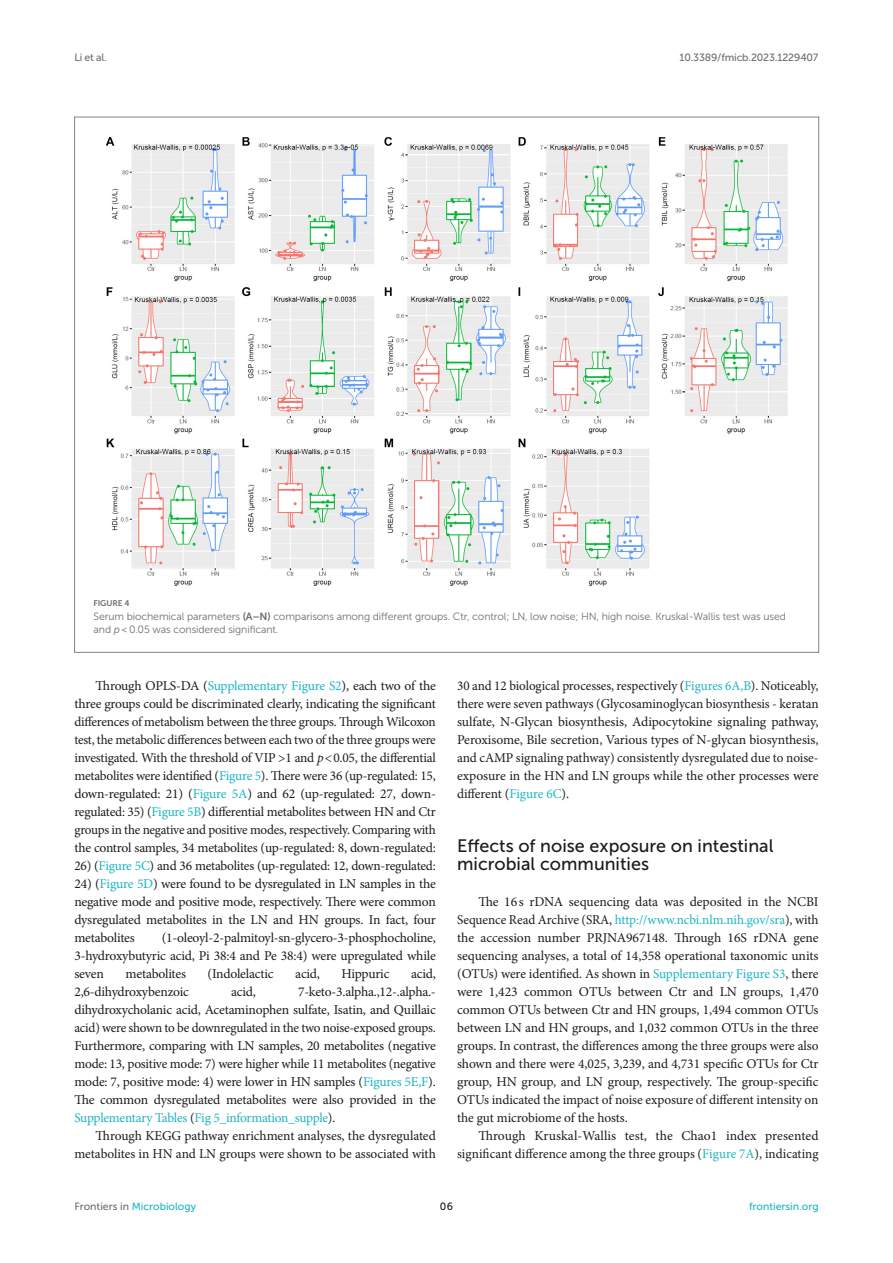
<style>
.page{position:relative;width:893px;height:1263px;background:#fff}
.page>*{position:absolute;margin:0;border:0;box-sizing:border-box;transform-origin:0 0}
.HEAD_2{font:18px/18px "Museo Sans 500";color:#1b1c1b}
.TEXT{font:13.5px/18px "Minion Pro";letter-spacing:-.015em;color:#1b1c1b;text-align:justify}
.TEXT_FLUSH{font:13.5px/18px "Minion Pro";letter-spacing:-.01em;color:#1b1c1b;text-align:justify}
.TEXT-2{font:13.5px/18px "Minion Pro";letter-spacing:.005em;color:#1b1c1b;text-align:right}
.FIG_LEG{font:10.5px/13.5px "Museo Sans 300";letter-spacing:-.01em;color:#706f70}
.t1{font:10.5px "Museo Sans 500";color:#1db5c3}
.t2{font:10.5px "Museo Sans 500";letter-spacing:-.015em;color:#706f70}
.t3{font:10.5px "Museo Sans 500";color:#1b1c1b}
.FIG_HD{font:8.25px "Museo Sans 700";letter-spacing:-.01em;color:#706f70}
.s1{font-family:"Museo Sans 700"}
.s2{font-style:italic}
.s3{color:#1db5c3}
.s4{color:#706f70}
</style>
<div class="page">
<img style="left:106px;top:137px;width:682px;height:449px">
<p class="t2" style="left:74px;top:51px;width:34px">Li et al.</p>
<p class="t2" style="left:679px;top:51px;width:141px">10.3389/fmicb.2023.1229407</p>
<p class="FIG_HD" style="left:94px;top:599px;width:37px">FIGURE 4</p>
<p class="FIG_LEG" style="left:94px;top:610px;width:694px">Serum biochemical parameters <span class="s1">(A–N)</span> comparisons among different groups. Ctr, control; LN, low noise; HN, high noise. Kruskal-Wallis test was used and <span class="s2">p</span> &lt; 0.05 was considered significant.</p>
<p class="TEXT" style="left:74px;top:677px;width:363px;text-indent:21px">Through OPLS-DA (<span class="s3">Supplementary Figure S2</span>), each two of the three groups could be discriminated clearly, indicating the significant differences of metabolism between the three groups. Through Wilcoxon test, the metabolic differences between each two of the three groups were investigated. With the threshold of VIP &gt;1 and <span class="s2">p</span>&lt;0.05, the differential metabolites were identified (<span class="s3">Figure 5</span>). There were 36 (up-regulated: 15, down-regulated: 21) (<span class="s3">Figure 5A</span>) and 62 (up-regulated: 27, down&shy;regulated: 35) (<span class="s3">Figure 5B</span>) differential metabolites between HN and Ctr groups in the negative and positive modes, respectively. Comparing with the control samples, 34 metabolites (up-regulated: 8, down-regulated:</p>
<p class="TEXT" style="left:74px;top:857px;width:363px">26) (<span class="s3">Figure 5C</span>) and 36 metabolites (up-regulated: 12, down-regulated:</p>
<p class="TEXT" style="left:74px;top:875px;width:363px">24) (<span class="s3">Figure 5D</span>) were found to be dysregulated in LN samples in the negative mode and positive mode, respectively. There were common dysregulated metabolites in the LN and HN groups. In fact, four metabolites</p>
<p class="TEXT" style="left:74px;top:929px;width:363px;text-indent:87px">(1-oleoyl-2-palmitoyl-sn-glycero-3-phosphocholine, 3-hydroxybutyric acid, Pi 38:4 and Pe 38:4) were upregulated while seven</p>
<p class="TEXT" style="left:126px;top:965px;width:62px">metabolites</p>
<p class="TEXT" style="left:208px;top:965px;width:67px">(Indolelactic</p>
<p class="TEXT" style="left:295px;top:965px;width:26px">acid,</p>
<p class="TEXT" style="left:342px;top:965px;width:49px">Hippuric</p>
<p class="TEXT" style="left:411px;top:965px;width:26px">acid,</p>
<p class="TEXT" style="left:74px;top:983px;width:116px">2,6-dihydroxybenzoic</p>
<p class="TEXT" style="left:231px;top:983px;width:26px">acid,</p>
<p class="TEXT" style="left:74px;top:983px;width:363px;text-indent:224px">7-keto-3.alpha.,12-.alpha.- dihydroxycholanic acid, Acetaminophen sulfate, Isatin, and Quillaic acid) were shown to be downregulated in the two noise-exposed groups.<br>Furthermore, comparing with LN samples, 20 metabolites (negative mode: 13, positive mode: 7) were higher while 11 metabolites (negative mode: 7, positive mode: 4) were lower in HN samples (<span class="s3">Figures 5E,F</span>).<br>The common dysregulated metabolites were also provided in the <span class="s3">Supplementary Tables</span> (<span class="s3">Fig 5_information_supple</span>).</p>
<p class="TEXT" style="left:74px;top:1127px;width:363px;text-align:right">Through KEGG pathway enrichment analyses, the dysregulated metabolites in HN and LN groups were shown to be associated with</p>
<p class="TEXT" style="left:457px;top:677px;width:363px">30 and 12 biological processes, respectively (<span class="s3">Figures 6A,B</span>). Noticeably, there were seven pathways (Glycosaminoglycan biosynthesis - keratan sulfate, N-Glycan biosynthesis, Adipocytokine signaling pathway, Peroxisome, Bile secretion, Various types of N-glycan biosynthesis, and cAMP signaling pathway) consistently dysregulated due to noise&shy;exposure in the HN and LN groups while the other processes were different (<span class="s3">Figure 6C</span>).</p>
<p class="HEAD_2" style="left:457px;top:837px;width:318px">Effects of noise exposure on intestinal microbial communities</p>
<p class="TEXT_FLUSH" style="left:457px;top:893px;width:363px;text-indent:21px">The 16s rDNA sequencing data was deposited in the NCBI Sequence Read Archive (SRA, <span class="s3">http://www.ncbi.nlm.nih.gov/sra</span>), with the accession number PRJNA967148. Through 16S rDNA gene sequencing analyses, a total of 14,358 operational taxonomic units (OTUs) were identified. As shown in <span class="s3">Supplementary Figure S3</span>, there were 1,423 common OTUs between Ctr and LN groups, 1,470 common OTUs between Ctr and HN groups, 1,494 common OTUs between LN and HN groups, and 1,032 common OTUs in the three groups. In contrast, the differences among the three groups were also shown and there were 4,025, 3,239, and 4,731 specific OTUs for Ctr group, HN group, and LN group, respectively. The group-specific OTUs indicated the impact of noise exposure of different intensity on the gut microbiome of the hosts.</p>
<p class="TEXT-2" style="left:457px;top:1127px;width:363px">Through Kruskal-Wallis test, the Chao1 index presented significant difference among the three groups (<span class="s3">Figure 7A</span>), indicating</p>
<p class="t1" style="left:74px;top:1200px;width:123px"><span class="s4">Frontiers in</span> Microbiology</p>
<p class="t3" style="left:440px;top:1200px;width:15px">06</p>
<p class="t1" style="left:749px;top:1200px;width:71px">frontiersin.org</p>
</div>
